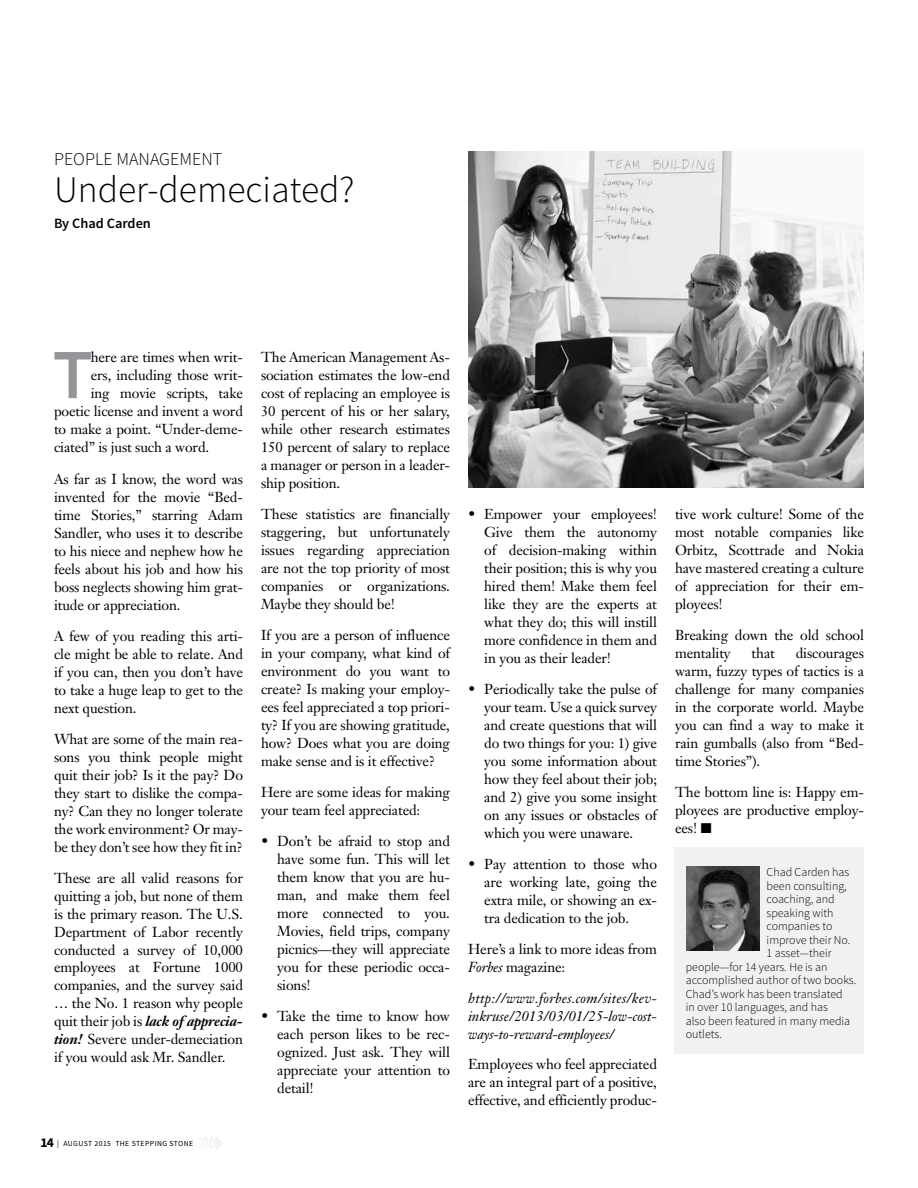
<style>
.page{position:relative;width:918px;height:1188px;background:#fff}
.page>*{position:absolute;margin:0;border:0;box-sizing:border-box;transform-origin:0 0}
.t1{font:800 65.1px "Avenir LT Std";color:#939598}
.t2{font:300 37.5px "Source Sans Pro";color:#000}
.t3{font:300 18px "Source Sans Pro";color:#000}
.t4{font:14.25px/18px "Janson Text";letter-spacing:-.01em;color:#000;text-align:justify}
.t5{font:italic 14.25px/18px "Janson Text";color:#000;text-align:justify}
.t6{font:600 14.25px "Source Sans Pro";color:#000}
.t7{font:300 12px "Source Sans Pro";color:#000}
.t8{font:7.8px "Source Sans Pro";letter-spacing:.05em;color:#000}
.s1{font-weight:700;font-style:italic}
.s2{font-weight:700;font-size:13.5px}
.s3{font-style:italic}
</style>
<div class="page">
<svg style="left:199px;top:1138px;width:23px;height:11px"></svg>
<img style="left:468px;top:151px;width:396px;height:336px">
<div style="left:675px;top:848px;width:189px;height:206px;background:#f1f1f2"></div>
<img style="left:687px;top:867px;width:73px;height:83px">
<p class="t3" style="left:54px;top:148px;width:170px">PEOPLE MANAGEMENT</p>
<h2 class="t2" style="left:54px;top:167px;width:302px">Under-demeciated?</h2>
<p class="t6" style="left:54px;top:214px;width:98px">By Chad Carden</p>
<h1 class="t1" style="left:54px;top:337px;width:39px">T</h1>
<p class="t4" style="left:91px;top:348px;width:154px">here are times when writ-</p>
<p class="t4" style="left:91px;top:366px;width:154px">ers, including those writ-</p>
<p class="t4" style="left:91px;top:384px;width:154px">ing movie scripts, take</p>
<p class="t4" style="left:54px;top:402px;width:191px">poetic license and invent a word</p>
<p class="t4" style="left:54px;top:420px;width:190px">to make a point. “Under-deme-</p>
<p class="t4" style="left:54px;top:438px;width:157px">ciated” is just such a word.</p>
<p class="t4" style="left:54px;top:470px;width:191px">As far as I know, the word was invented for the movie “Bed&shy;time Stories,” starring Adam Sandler, who uses it to describe to his niece and nephew how he feels about his job and how his boss neglects showing him grat&shy;itude or appreciation.</p>
<p class="t4" style="left:54px;top:627px;width:191px">A few of you reading this arti&shy;cle might be able to relate. And if you can, then you don’t have to take a huge leap to get to the next question.</p>
<p class="t4" style="left:54px;top:730px;width:191px">What are some of the main rea&shy;sons you think people might quit their job? Is it the pay? Do they start to dislike the compa&shy;ny? Can they no longer tolerate the work environment? Or may&shy;be they don’t see how they fit in?</p>
<p class="t4" style="left:54px;top:868px;width:191px">These are all valid reasons for quitting a job, but none of them is the primary reason. The U.S.<br>Department of Labor recently conducted a survey of 10,000 employees at Fortune 1000 companies, and the survey said … the No. 1 reason why people quit their job is <span class="s1">lack of apprecia&shy;tion!</span> Severe under-demeciation if you would ask Mr. Sandler.</p>
<p class="t8" style="left:40px;top:1138px;width:154px"><span class="s2">14</span> | AUGUST 2015 THE STEPPING STONE</p>
<p class="t4" style="left:261px;top:348px;width:191px">The American Management As&shy;sociation estimates the low-end cost of replacing an employee is 30 percent of his or her salary, while other research estimates 150 percent of salary to replace a manager or person in a leader&shy;ship position.</p>
<p class="t4" style="left:261px;top:505px;width:191px">These statistics are financially staggering, but unfortunately issues regarding appreciation are not the top priority of most companies or organizations.<br>Maybe they should be!</p>
<p class="t4" style="left:261px;top:626px;width:191px">If you are a person of influence in your company, what kind of environment do you want to create? Is making your employ&shy;ees feel appreciated a top priori&shy;ty? If you are showing gratitude, how? Does what you are doing make sense and is it effective?</p>
<p class="t4" style="left:261px;top:783px;width:190px">Here are some ideas for making your team feel appreciated:</p>
<p class="t4" style="left:277px;top:832px;width:174px;text-indent:-16px">• Don’t be afraid to stop and have some fun. This will let them know that you are hu&shy;man, and make them feel more connected to you.<br>Movies, field trips, company picnics—they will appreciate you for these periodic occa&shy;sions!</p>
<p class="t4" style="left:277px;top:1007px;width:174px;text-indent:-16px">• Take the time to know how each person likes to be rec&shy;ognized. Just ask. They will appreciate your attention to detail!</p>
<p class="t4" style="left:484px;top:505px;width:174px;text-indent:-16px">• Empower your employees!<br>Give them the autonomy of decision-making within their position; this is why you hired them! Make them feel like they are the experts at what they do; this will instill more confidence in them and in you as their leader!</p>
<p class="t4" style="left:484px;top:680px;width:174px;text-indent:-16px">• Periodically take the pulse of your team. Use a quick survey and create questions that will do two things for you: 1) give you some information about how they feel about their job; and 2) give you some insight on any issues or obstacles of which you were unaware.</p>
<p class="t4" style="left:484px;top:855px;width:174px;text-indent:-16px">• Pay attention to those who are working late, going the extra mile, or showing an ex&shy;tra dedication to the job.</p>
<p class="t4" style="left:468px;top:940px;width:190px">Here’s a link to more ideas from<br><span class="s3">Forbes</span> magazine:</p>
<p class="t5" style="left:468px;top:989px;width:191px">http://www.forbes.com/sites/kev&shy;inkruse/2013/03/01/25-low-cost&shy;ways-to-reward-employees/</p>
<p class="t4" style="left:468px;top:1055px;width:191px">Employees who feel appreciated are an integral part of a positive, effective, and efficiently produc-</p>
<p class="t4" style="left:675px;top:505px;width:191px">tive work culture! Some of the most notable companies like Orbitz, Scottrade and Nokia have mastered creating a culture of appreciation for their em&shy;ployees!</p>
<p class="t4" style="left:675px;top:626px;width:190px">Breaking down the old school mentality</p>
<p class="t4" style="left:675px;top:644px;width:191px;text-indent:121px">discourages warm, fuzzy types of tactics is a challenge for many companies in the corporate world. Maybe you can find a way to make it rain gumballs (also from “Bed&shy;time Stories”).</p>
<p class="t4" style="left:675px;top:783px;width:190px">The bottom line is: Happy em&shy;ployees are productive employ&shy;ees! ■</p>
<p class="t4" style="left:752px;top:644px;width:25px">that</p>
<p class="t7" style="left:767px;top:865px;width:84px">Chad Carden has</p>
<p class="t7" style="left:767px;top:878px;width:82px">been consulting,</p>
<p class="t7" style="left:767px;top:892px;width:70px">coaching, and</p>
<p class="t7" style="left:767px;top:905px;width:68px">speaking with</p>
<p class="t7" style="left:767px;top:919px;width:67px">companies to</p>
<p class="t7" style="left:767px;top:932px;width:85px">improve their No.</p>
<p class="t7" style="left:767px;top:946px;width:67px">1 asset—their</p>
<p class="t7" style="left:686px;top:959px;width:143px">people—for 14 years. He is an</p>
<p class="t7" style="left:686px;top:973px;width:172px">accomplished author of two books.</p>
<p class="t7" style="left:686px;top:986px;width:158px">Chad’s work has been translated</p>
<p class="t7" style="left:686px;top:1000px;width:144px">in over 10 languages, and has</p>
<p class="t7" style="left:686px;top:1013px;width:166px">also been featured in many media</p>
<p class="t7" style="left:686px;top:1027px;width:38px">outlets.</p>
</div>
